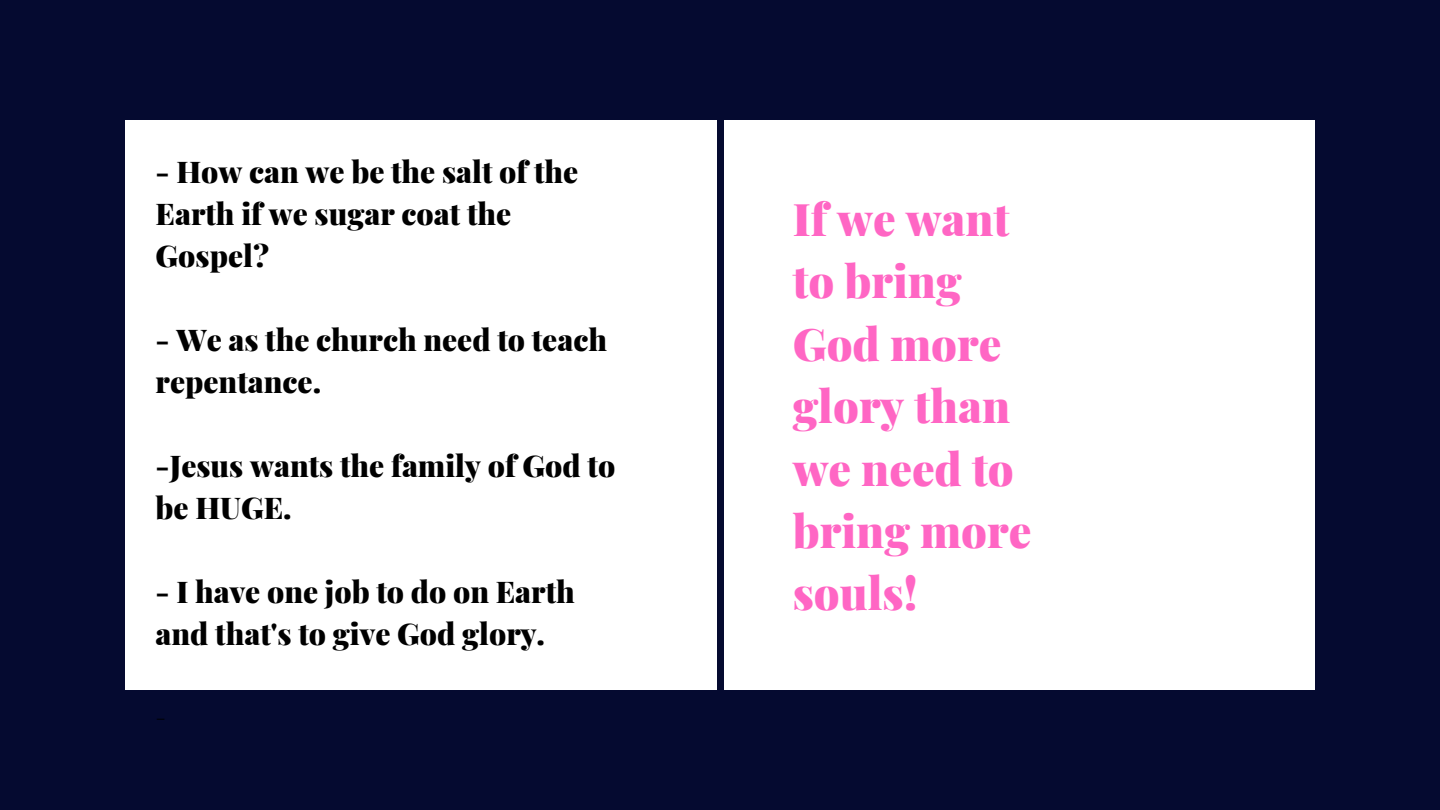
<style>
.page{position:relative;width:1440px;height:810px;background:#050a30}
.page>*{position:absolute;margin:0;border:0;box-sizing:border-box;transform-origin:0 0}
.t1{font:900 45px/62.4px "Playfair Display";color:#ff66c4}
.t2{font:900 30px/42px "Playfair Display";color:#000}
.t3{font:30px "Abril Fatface";color:#000}
</style>
<div class="page">
<div style="left:125px;top:120px;width:592px;height:570px;background:#fff"></div>
<div style="left:724px;top:120px;width:591px;height:570px;background:#fff"></div>
<p class="t2" style="left:156px;top:149px;width:424px">- How can we be the salt of the<br>Earth if we sugar coat the<br>Gospel?</p>
<p class="t2" style="left:156px;top:317px;width:453px">- We as the church need to teach repentance.</p>
<p class="t2" style="left:156px;top:443px;width:461px">-Jesus wants the family of God to be HUGE.</p>
<p class="t2" style="left:156px;top:569px;width:421px">- I have one job to do on Earth and that's to give God glory.</p>
<p class="t3" style="left:156px;top:696px;width:12px">-</p>
<h1 class="t1" style="left:793px;top:186px;width:240px">If we want to bring<br>God more glory than we need to bring more souls!</h1>
</div>
